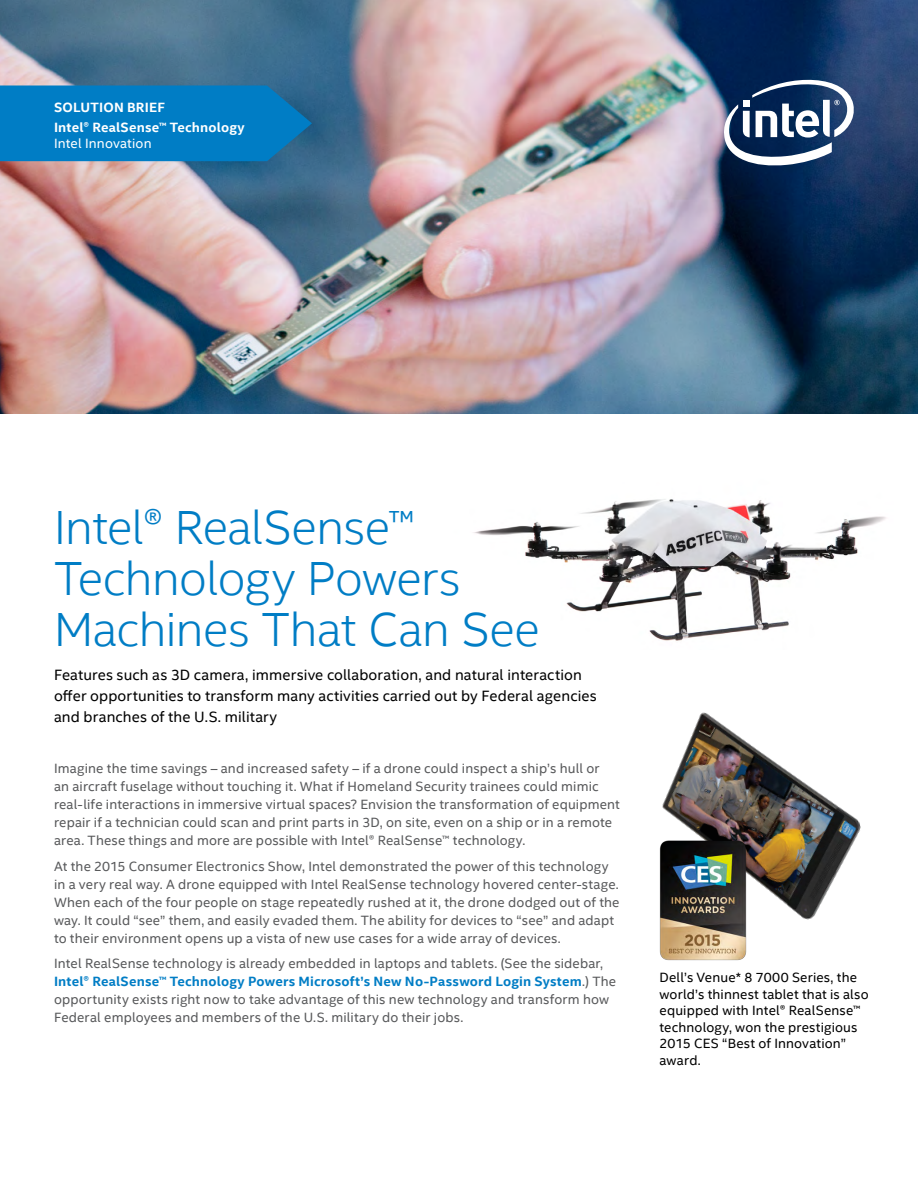
<style>
.page{position:relative;width:918px;height:1188px;background:#fff}
.page>*{position:absolute;margin:0;border:0;box-sizing:border-box;transform-origin:0 0}
.t1{font:300 48px/51px "Intel Clear";letter-spacing:-.01em;color:#007dc5}
.t2{font:15px/21px "Intel Clear";letter-spacing:.01em;color:#000}
.t3{font:13.5px/18px "Intel Clear";letter-spacing:.01em;color:#58595b}
.t4{font:13.5px/16.5px "Intel Clear";letter-spacing:.01em;color:#000}
.t5{font:700 13.5px/19.2px "Intel Clear";letter-spacing:.01em;color:#fff}
.t6{font:13.5px "Intel Clear";letter-spacing:.01em;color:#fff}
.s1{font-weight:700;color:#007dc5}
</style>
<div class="page">
<img style="left:659px;top:712px;width:202px;height:249px">
<img style="left:0;top:0;width:918px;height:414px">
<img style="left:473px;top:499px;width:413px;height:142px">
<svg style="left:0;top:85px;width:312px;height:76px;background:#047bc0"></svg>
<svg style="left:722px;top:73px;width:135px;height:95px"></svg>
<img style="left:660px;top:840px;width:87px;height:120px">
<p class="t5" style="left:54px;top:98px;width:192px">SOLUTION BRIEF<br>Intel® RealSense™ Technology</p>
<p class="t6" style="left:54px;top:135px;width:99px">Intel Innovation</p>
<h1 class="t1" style="left:54px;top:503px;width:487px">Intel® RealSense™<br>Technology Powers<br>Machines That Can See</h1>
<p class="t2" style="left:54px;top:665px;width:544px">Features such as 3D camera, immersive collaboration, and natural interaction offer opportunities to transform many activities carried out by Federal agencies and branches of the U.S. military</p>
<p class="t3" style="left:54px;top:760px;width:568px">Imagine the time savings – and increased safety – if a drone could inspect a ship’s hull or<br>an aircraft fuselage without touching it. What if Homeland Security trainees could mimic real-life interactions in immersive virtual spaces? Envision the transformation of equipment repair if a technician could scan and print parts in 3D, on site, even on a ship or in a remote area. These things and more are possible with Intel® RealSense™ technology.</p>
<p class="t3" style="left:54px;top:857px;width:567px">At the 2015 Consumer Electronics Show, Intel demonstrated the power of this technology in a very real way. A drone equipped with Intel RealSense technology hovered center-stage.<br>When each of the four people on stage repeatedly rushed at it, the drone dodged out of the way. It could “see” them, and easily evaded them. The ability for devices to “see” and adapt to their environment opens up a vista of new use cases for a wide array of devices.</p>
<p class="t3" style="left:54px;top:955px;width:564px">Intel RealSense technology is already embedded in laptops and tablets. (See the sidebar, <span class="s1">Intel® RealSense™ Technology Powers Microsoft’s New No‑Password Login System</span>.) The opportunity exists right now to take advantage of this new technology and transform how Federal employees and members of the U.S. military do their jobs.</p>
<p class="t4" style="left:660px;top:970px;width:211px">Dell’s Venue* 8 7000 Series, the world’s thinnest tablet that is also equipped with Intel® RealSense™ technology, won the prestigious<br>2015 CES “Best of Innovation” award.</p>
</div>
